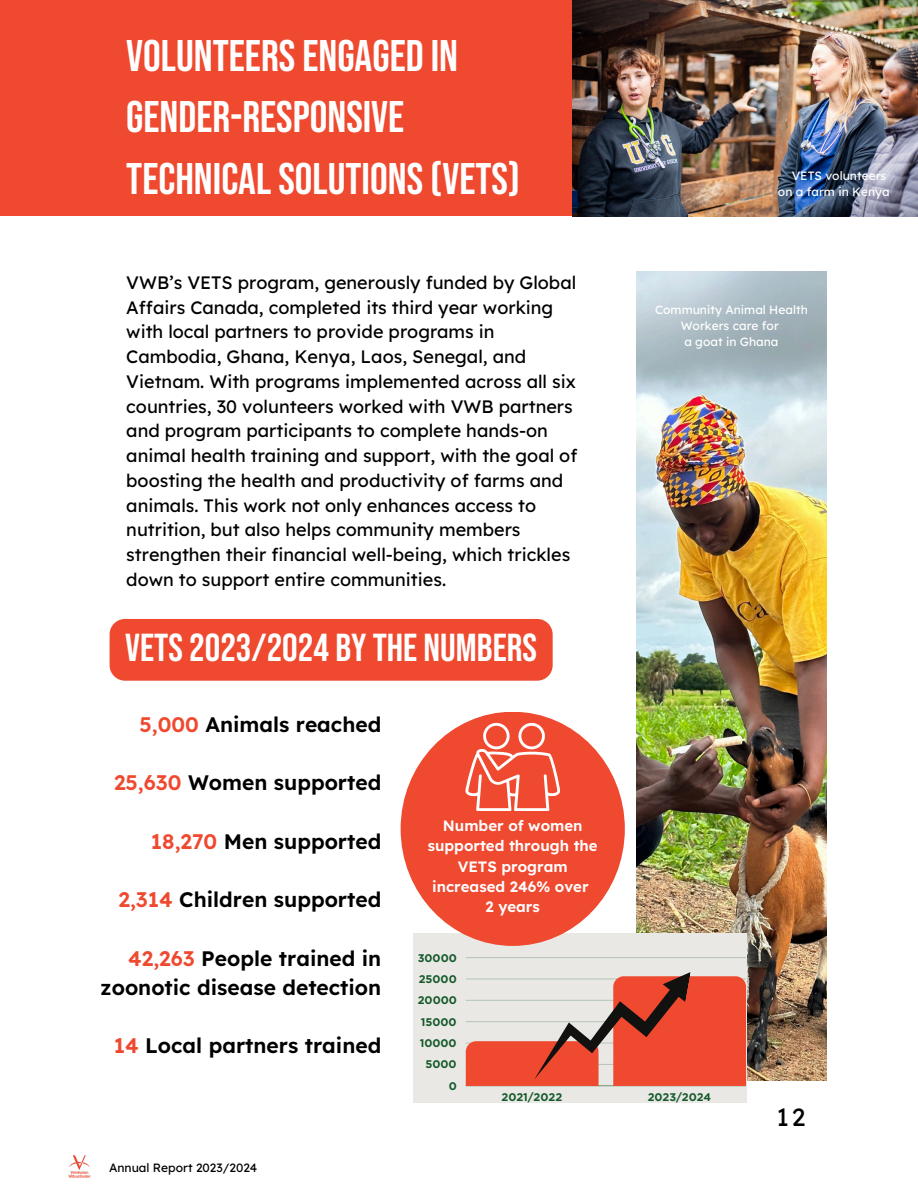
<style>
.page{position:relative;width:918px;height:1188px;background:#fff}
.page>*{position:absolute;margin:0;border:0;box-sizing:border-box;transform-origin:0 0}
.t1{font:44.25px/61.8px "Bebas Neue";color:#fff}
.t2{font:39px "Bebas Neue";color:#fff}
.t3{font:24.75px "Lexend";color:#000}
.t4{font:600 21px/29.2px "Lexend";color:#000;text-align:right}
.t5{font:18px/24.8px "Lexend";color:#000}
.t6{font:600 15px/20.2px "Lexend";color:#fff;text-align:center}
.t7{font:12px/16px "Lexend";color:#fff;text-align:center}
.t8{font:12px "Lexend";color:#000}
.t9{font:700 11.1px "Gotham";color:#165a2b}
.s1{color:#ef492f}
</style>
<div class="page">
<img style="left:637px;top:271px;width:189px;height:809px">
<div style="left:0;top:0;width:918px;height:216px;background:#ef492f"></div>
<img style="left:573px;top:0;width:345px;height:216px">
<div style="left:413px;top:933px;width:334px;height:170px;background:#e9e8e5"></div>
<img style="left:68px;top:1155px;width:23px;height:23px">
<svg style="left:466px;top:957px;width:280px;height:130px"></svg>
<div style="left:401px;top:712px;width:224px;height:234px;background:#ef492f;border-radius:50%"></div>
<svg style="left:465px;top:723px;width:95px;height:88px"></svg>
<div style="left:110px;top:619px;width:443px;height:62px;background:#ef492f"></div>
<p class="t1" style="left:126px;top:26px;width:395px">VOLUNTEERS ENGAGED IN<br>GENDER-RESPONSIVE<br>TECHNICAL SOLUTIONS (VETS)</p>
<p class="t5" style="left:126px;top:270px;width:453px">VWB’s VETS program, generously funded by Global Affairs Canada, completed its third year working with local partners to provide programs in Cambodia, Ghana, Kenya, Laos, Senegal, and Vietnam. With programs implemented across all six countries, 30 volunteers worked with VWB partners and program participants to complete hands-on animal health training and support, with the goal of boosting the health and productivity of farms and animals. This work not only enhances access to nutrition, but also helps community members strengthen their financial well-being, which trickles down to support entire communities.</p>
<p class="t2" style="left:125px;top:625px;width:413px">VETS 2023/2024 BY THE NUMBERS</p>
<p class="t4" style="left:140px;top:709px;width:243px"><span class="s1">5,000</span> Animals reached</p>
<p class="t4" style="left:114px;top:768px;width:269px"><span class="s1">25,630</span> Women supported</p>
<h2 class="t4" style="left:151px;top:826px;width:232px"><span class="s1">18,270</span> Men supported</h2>
<h5 class="t4" style="left:119px;top:885px;width:264px"><span class="s1">2,314</span> Children supported</h5>
<h3 class="t4" style="left:101px;top:943px;width:282px"><span class="s1">42,263</span> People trained in zoonotic disease detection</h3>
<h4 class="t4" style="left:114px;top:1031px;width:269px"><span class="s1">14</span> Local partners trained</h4>
<h4 class="t6" style="left:428px;top:815px;width:171px">Number of women supported through the<br>VETS program increased 246% over<br>2 years</h4>
<p class="t9" style="left:418px;top:951px;width:41px">30000</p>
<p class="t9" style="left:419px;top:972px;width:40px">25000</p>
<p class="t9" style="left:418px;top:994px;width:41px">20000</p>
<p class="t9" style="left:421px;top:1015px;width:37px">15000</p>
<p class="t9" style="left:420px;top:1036px;width:38px">10000</p>
<p class="t9" style="left:425px;top:1058px;width:33px">5000</p>
<h4 class="t7" style="left:792px;top:167px;width:96px">VETS volunteers</h4>
<p class="t7" style="left:778px;top:183px;width:113px">on a farm in Kenya</p>
<h4 class="t7" style="left:655px;top:301px;width:154px">Community Animal Health<br>Workers care for</h4>
<h4 class="t7" style="left:684px;top:333px;width:96px">a goat in Ghana</h4>
<h4 class="t8" style="left:109px;top:1160px;width:150px">Annual Report 2023/2024</h4>
<p class="t9" style="left:449px;top:1079px;width:10px">0</p>
<p class="t9" style="left:502px;top:1090px;width:62px">2021/2022</p>
<p class="t9" style="left:648px;top:1090px;width:65px">2023/2024</p>
<p class="t3" style="left:777px;top:1102px;width:30px">12</p>
</div>
